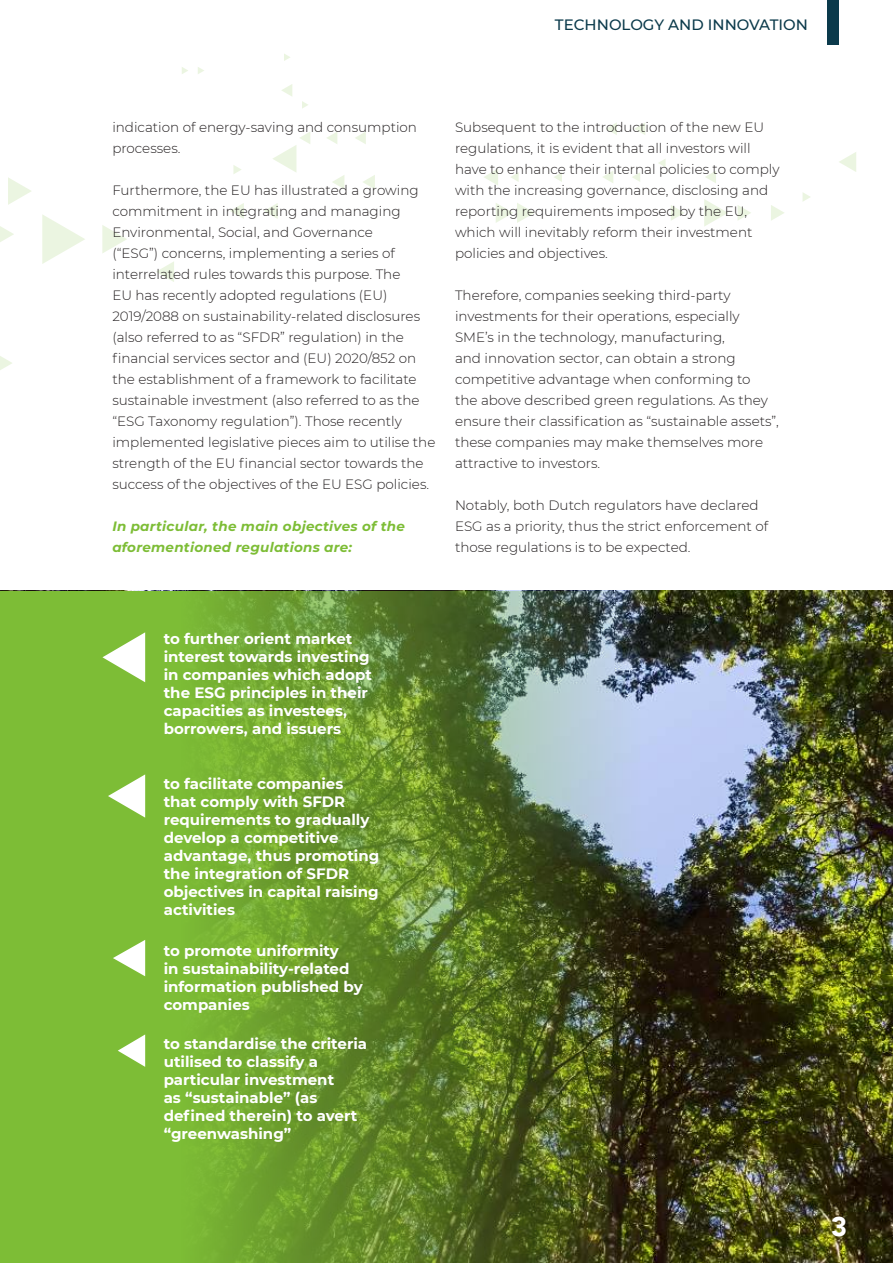
<style>
.page{position:relative;width:893px;height:1263px;background:#fff}
.page>*{position:absolute;margin:0;border:0;box-sizing:border-box;transform-origin:0 0}
.t1{font:900 27px "Avenir";color:#fff}
.t2{font:700 15px/18px "Montserrat";color:#fff}
.t3{font:500 15px "Montserrat";color:#0b3a4b}
.t4{font:300 13.5px/21px "Montserrat";color:#231f20}
.t5{font:italic 700 13.5px/21px "Montserrat";letter-spacing:.02em;color:#7dbd36}
</style>
<div class="page">
<svg style="left:603px;top:171px;width:10px;height:12px"></svg>
<svg style="left:705px;top:171px;width:11px;height:12px"></svg>
<svg style="left:8px;top:177px;width:23px;height:28px"></svg>
<svg style="left:658px;top:159px;width:8px;height:8px"></svg>
<svg style="left:363px;top:175px;width:12px;height:14px"></svg>
<svg style="left:332px;top:175px;width:12px;height:14px"></svg>
<svg style="left:0;top:226px;width:14px;height:16px"></svg>
<svg style="left:42px;top:214px;width:43px;height:50px"></svg>
<svg style="left:102px;top:225px;width:25px;height:28px"></svg>
<svg style="left:671px;top:205px;width:13px;height:16px"></svg>
<svg style="left:704px;top:199px;width:24px;height:27px"></svg>
<svg style="left:737px;top:205px;width:14px;height:15px"></svg>
<svg style="left:771px;top:205px;width:13px;height:16px"></svg>
<svg style="left:496px;top:203px;width:38px;height:20px"></svg>
<svg style="left:554px;top:172px;width:8px;height:10px"></svg>
<svg style="left:511px;top:172px;width:8px;height:10px"></svg>
<svg style="left:632px;top:172px;width:8px;height:10px"></svg>
<svg style="left:484px;top:169px;width:14px;height:16px"></svg>
<svg style="left:839px;top:152px;width:17px;height:20px"></svg>
<svg style="left:634px;top:123px;width:11px;height:12px"></svg>
<svg style="left:606px;top:122px;width:11px;height:13px"></svg>
<svg style="left:281px;top:84px;width:11px;height:12px"></svg>
<svg style="left:802px;top:193px;width:8px;height:8px"></svg>
<svg style="left:156px;top:261px;width:18px;height:21px"></svg>
<svg style="left:0;top:356px;width:12px;height:14px"></svg>
<svg style="left:284px;top:54px;width:6px;height:7px"></svg>
<svg style="left:182px;top:67px;width:6px;height:7px"></svg>
<svg style="left:198px;top:67px;width:6px;height:7px"></svg>
<svg style="left:264px;top:203px;width:14px;height:16px"></svg>
<svg style="left:230px;top:203px;width:14px;height:16px"></svg>
<svg style="left:233px;top:165px;width:8px;height:9px"></svg>
<svg style="left:355px;top:132px;width:11px;height:12px"></svg>
<svg style="left:327px;top:132px;width:10px;height:12px"></svg>
<svg style="left:273px;top:132px;width:37px;height:40px"></svg>
<svg style="left:302px;top:101px;width:6px;height:8px"></svg>
<img style="left:0;top:591px;width:893px;height:672px">
<svg style="left:102px;top:632px;width:43px;height:50px"></svg>
<svg style="left:113px;top:940px;width:32px;height:36px"></svg>
<svg style="left:118px;top:1034px;width:27px;height:33px"></svg>
<svg style="left:108px;top:774px;width:37px;height:44px"></svg>
<div style="left:827px;top:0;width:12px;height:45px;background:#0b3a4b"></div>
<p class="t3" style="left:555px;top:19px;width:254px">TECHNOLOGY AND INNOVATION</p>
<p class="t4" style="left:112px;top:116px;width:306px">indication of energy-saving and consumption processes.</p>
<p class="t4" style="left:112px;top:179px;width:325px">Furthermore, the EU has illustrated a growing commitment in integrating and managing Environmental, Social, and Governance<br>(“ESG”) concerns, implementing a series of interrelated rules towards this purpose. The<br>EU has recently adopted regulations (EU)<br>2019/2088 on sustainability‐related disclosures (also referred to as “SFDR” regulation) in the financial services sector and (EU) 2020/852 on the establishment of a framework to facilitate sustainable investment (also referred to as the “ESG Taxonomy regulation”). Those recently implemented legislative pieces aim to utilise the strength of the EU financial sector towards the success of the objectives of the EU ESG policies.</p>
<p class="t5" style="left:112px;top:517px;width:294px">In particular, the main objectives of the aforementioned regulations are:</p>
<p class="t4" style="left:455px;top:116px;width:326px">Subsequent to the introduction of the new EU regulations, it is evident that all investors will have to enhance their internal policies to comply with the increasing governance, disclosing and reporting requirements imposed by the EU, which will inevitably reform their investment policies and objectives.</p>
<p class="t4" style="left:455px;top:284px;width:325px">Therefore, companies seeking third-party investments for their operations, especially SME’s in the technology, manufacturing,<br>and innovation sector, can obtain a strong competitive advantage when conforming to<br>the above described green regulations. As they ensure their classification as “sustainable assets”, these companies may make themselves more attractive to investors.</p>
<p class="t4" style="left:455px;top:494px;width:315px">Notably, both Dutch regulators have declared<br>ESG as a priority, thus the strict enforcement of those regulations is to be expected.</p>
<p class="t2" style="left:164px;top:631px;width:210px">to further orient market interest towards investing in companies which adopt the ESG principles in their capacities as investees, borrowers, and issuers</p>
<p class="t2" style="left:164px;top:775px;width:217px">to facilitate companies that comply with SFDR requirements to gradually develop a competitive advantage, thus promoting the integration of SFDR objectives in capital raising activities</p>
<p class="t2" style="left:164px;top:942px;width:200px">to promote uniformity<br>in sustainability-related information published by companies</p>
<p class="t2" style="left:164px;top:1035px;width:205px">to standardise the criteria utilised to classify a particular investment<br>as “sustainable” (as defined therein) to avert “greenwashing”</p>
<h1 class="t1" style="left:831px;top:1211px;width:17px">3</h1>
</div>
